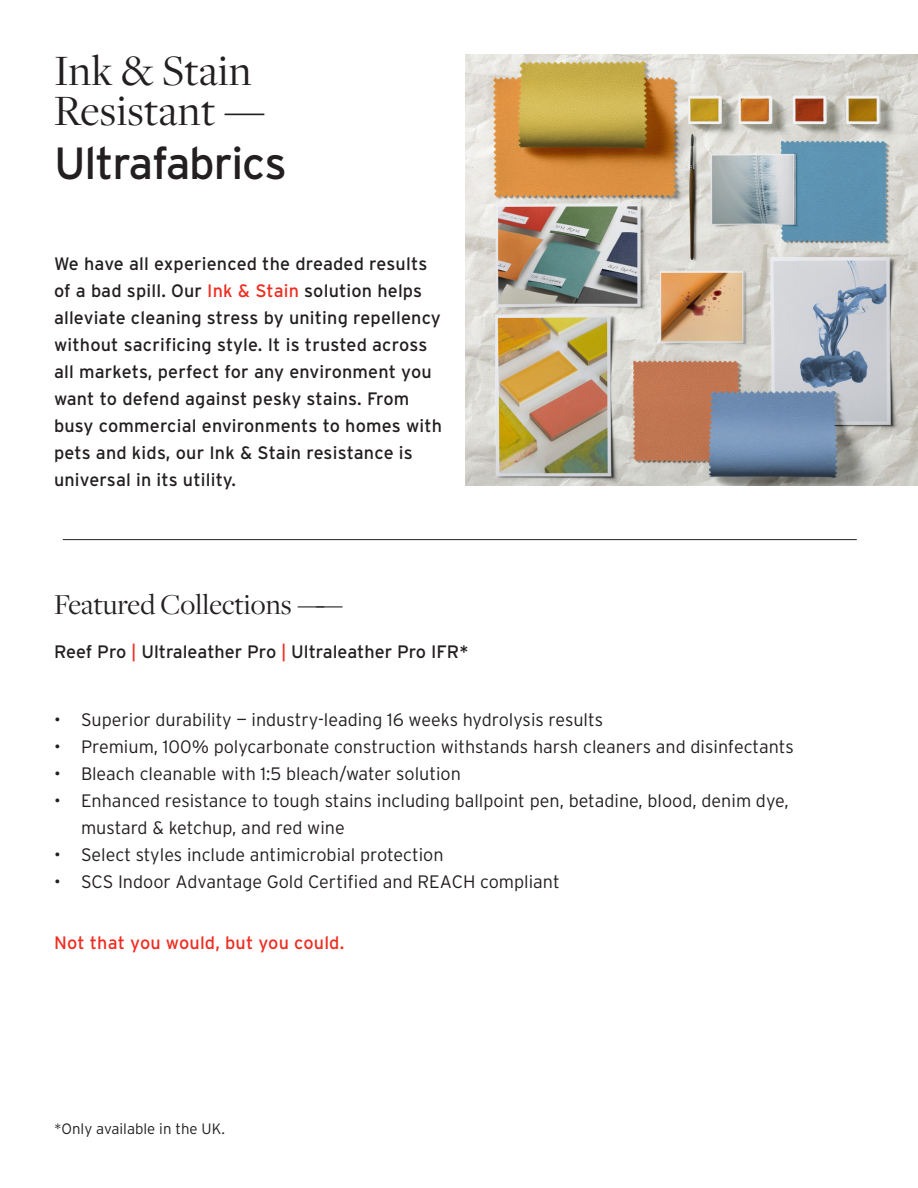
<style>
.page{position:relative;width:918px;height:1188px;background:#fff}
.page>*{position:absolute;margin:0;border:0;box-sizing:border-box;transform-origin:0 0}
.t1{font:45px/40.5px "Freight Disp Pro";letter-spacing:.01em;color:#231f20}
.t2{font:45px "Interstate";letter-spacing:-.025em;color:#231f20}
.t3{font:30px "Freight Disp Pro";color:#231f20}
.t4{font:300 18px/27px "Interstate";color:#231f20}
.t5{font:18px/27px "Interstate";letter-spacing:.01em;color:#231f20}
.t6{font:18px "Interstate";letter-spacing:.01em;color:#ee2e22}
.t7{font:300 15px "Interstate";color:#231f20}
.s1{color:#ee2e22}
</style>
<div class="page">
<hr style="left:63px;top:539px;width:794px;height:1px;background:#231f20">
<img style="left:466px;top:54px;width:452px;height:432px">
<p class="t1" style="left:54px;top:49px;width:213px">Ink &amp; Stain<br>Resistant —</p>
<p class="t2" style="left:54px;top:138px;width:234px">Ultrafabrics</p>
<p class="t5" style="left:54px;top:250px;width:390px">We have all experienced the dreaded results of a bad spill. Our <span class="s1">Ink &amp; Stain</span> solution helps alleviate cleaning stress by uniting repellency without sacrificing style. It is trusted across all markets, perfect for any environment you want to defend against pesky stains. From busy commercial environments to homes with pets and kids, our Ink &amp; Stain resistance is universal in its utility.</p>
<p class="t3" style="left:54px;top:585px;width:290px">Featured Collections ——</p>
<p class="t5" style="left:54px;top:638px;width:416px">Reef Pro <span class="s1">|</span> Ultraleather Pro <span class="s1">|</span> Ultraleather Pro IFR*</p>
<p class="t4" style="left:54px;top:706px;width:551px">• Superior durability — industry-leading 16 weeks hydrolysis results</p>
<p class="t4" style="left:54px;top:733px;width:741px">• Premium, 100% polycarbonate construction withstands harsh cleaners and disinfectants</p>
<p class="t4" style="left:54px;top:760px;width:409px">• Bleach cleanable with 1:5 bleach/water solution</p>
<p class="t4" style="left:81px;top:787px;width:709px;text-indent:-27px">• Enhanced resistance to tough stains including ballpoint pen, betadine, blood, denim dye, mustard &amp; ketchup, and red wine</p>
<p class="t4" style="left:54px;top:841px;width:391px">• Select styles include antimicrobial protection</p>
<p class="t4" style="left:54px;top:868px;width:507px">• SCS Indoor Advantage Gold Certified and REACH compliant</p>
<p class="t6" style="left:54px;top:932px;width:292px">Not that you would, but you could.</p>
<p class="t7" style="left:54px;top:1120px;width:172px">*Only available in the UK.</p>
</div>
